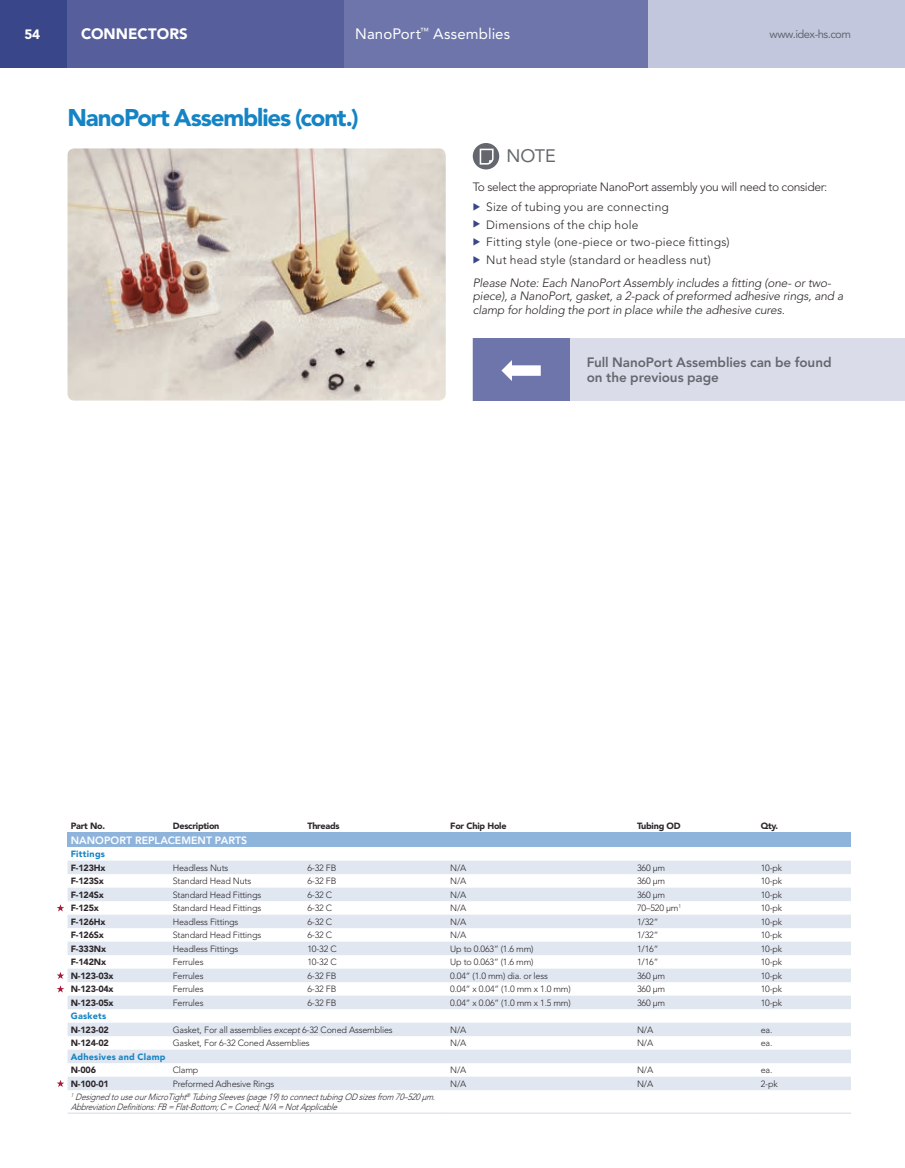
<style>
.page{position:relative;width:905px;height:1168px;background:#fff}
.page>*{position:absolute;margin:0;border:0;box-sizing:border-box;transform-origin:0 0}
.t1{font:900 24px "Avenir";letter-spacing:-.045em;color:#1584c5}
.t2{font:18px "Avenir LT Std";color:#64686e}
.t3{font:15px "Avenir LT Std";letter-spacing:.01em;color:#fff}
.t4{font:900 15px "Avenir";letter-spacing:.005em;color:#fff}
.t5{font:800 13.5px/15px "Avenir LT Std";letter-spacing:-.005em;color:#64686e}
.t6{font:900 13.5px "Avenir";color:#fff}
.t7{font:italic 300 12px/13.5px "Avenir LT Std";letter-spacing:-.01em;color:#2d272c}
.t8{font:300 12px/17.7px "Avenir LT Std";letter-spacing:.015em;color:#2d272c}
.t9{font:300 12px/19.8px "Avenir LT Std";letter-spacing:-.03em;color:#2d272c}
.t10{font:11.25px "Avenir LT Std";letter-spacing:-.05em;color:#64686e}
.t11{font:800 10.5px "Avenir LT Std";letter-spacing:.005em;color:#fff}
.t12{font:300 9px "Avenir LT Std";letter-spacing:-.02em;color:#2d272c}
.t13{font:900 9px "Avenir";letter-spacing:-.02em;color:#2d272c}
.t14{font:italic 300 9px/9.8px "Avenir LT Std";letter-spacing:-.025em;color:#2d272c;scale:.9 1}
.t15{font:900 9px "Avenir";letter-spacing:.03em;color:#1584c5}
.s1{font-style:italic}
</style>
<div class="page">
<div style="left:68px;top:833px;width:782px;height:14px;background:#8fb4dc"></div>
<svg style="left:68px;top:860px;width:782px;height:230px;fill:#e0e7f0"></svg>
<hr style="left:68px;top:1112px;width:102px;height:2px;background:#e0e7f0">
<hr style="left:170px;top:1112px;width:134px;height:2px;background:#e0e7f0">
<hr style="left:304px;top:1112px;width:143px;height:2px;background:#e0e7f0">
<hr style="left:447px;top:1112px;width:187px;height:2px;background:#e0e7f0">
<hr style="left:634px;top:1112px;width:123px;height:2px;background:#e0e7f0">
<hr style="left:757px;top:1112px;width:93px;height:2px;background:#e0e7f0">
<svg style="left:57px;top:832px;width:11px;height:258px"></svg>
<svg style="left:472px;top:143px;width:27px;height:26px"></svg>
<svg style="left:479px;top:149px;width:14px;height:16px"></svg>
<div style="left:472px;top:338px;width:432px;height:62px;background:#dadde9"></div>
<div style="left:472px;top:338px;width:97px;height:62px;background:#6d75aa"></div>
<img style="left:68px;top:148px;width:377px;height:252px">
<div style="left:0;top:0;width:904px;height:68px;background:#c2c7dd"></div>
<div style="left:0;top:0;width:68px;height:68px;background:#394689"></div>
<div style="left:68px;top:0;width:276px;height:67px;background:#565f9c"></div>
<div style="left:344px;top:0;width:304px;height:68px;background:#6d75aa"></div>
<h3 class="t6" style="left:25px;top:26px;width:17px">54</h3>
<h3 class="t4" style="left:81px;top:25px;width:108px">CONNECTORS</h3>
<h3 class="t3" style="left:355px;top:25px;width:156px">NanoPort<sup>™</sup> Assemblies</h3>
<p class="t10" style="left:769px;top:28px;width:83px">www.idex-hs.com</p>
<h1 class="t1" style="left:68px;top:103px;width:292px">NanoPort Assemblies (cont.)</h1>
<h2 class="t2" style="left:506px;top:145px;width:51px">NOTE</h2>
<h3 class="t9" style="left:486px;top:177px;width:342px;text-indent:-14px">To select the appropriate NanoPort assembly you will need to consider:<br>Size of tubing you are connecting</h3>
<h3 class="t8" style="left:486px;top:216px;width:245px">Dimensions of the chip hole<br>Fitting style (one-piece or two-piece fittings)<br>Nut head style (standard or headless nut)</h3>
<h3 class="t7" style="left:472px;top:276px;width:372px">Please Note: Each NanoPort Assembly includes a fitting (one- or two&shy;piece), a NanoPort, gasket, a 2-pack of preformed adhesive rings, and a clamp for holding the port in place while the adhesive cures.</h3>
<h3 class="t5" style="left:586px;top:355px;width:246px">Full NanoPort Assemblies can be found on the previous page</h3>
<p class="t13" style="left:71px;top:821px;width:36px">Part No.</p>
<p class="t13" style="left:173px;top:821px;width:48px">Description</p>
<p class="t13" style="left:307px;top:821px;width:34px">Threads</p>
<p class="t13" style="left:450px;top:821px;width:58px">For Chip Hole</p>
<p class="t13" style="left:637px;top:821px;width:45px">Tubing OD</p>
<p class="t13" style="left:760px;top:821px;width:19px">Qty.</p>
<p class="t11" style="left:71px;top:834px;width:178px">NANOPORT REPLACEMENT PARTS</p>
<p class="t15" style="left:71px;top:849px;width:36px">Fittings</p>
<p class="t13" style="left:71px;top:862px;width:36px">F-123Hx</p>
<p class="t12" style="left:173px;top:862px;width:57px">Headless Nuts</p>
<p class="t12" style="left:307px;top:862px;width:30px">6-32 FB</p>
<p class="t12" style="left:450px;top:862px;width:18px">N/A</p>
<p class="t12" style="left:637px;top:862px;width:30px">360 µm</p>
<p class="t12" style="left:760px;top:862px;width:23px">10-pk</p>
<p class="t13" style="left:71px;top:876px;width:35px">F-123Sx</p>
<p class="t12" style="left:173px;top:876px;width:80px">Standard Head Nuts</p>
<p class="t12" style="left:307px;top:876px;width:30px">6-32 FB</p>
<p class="t12" style="left:450px;top:876px;width:18px">N/A</p>
<p class="t12" style="left:637px;top:876px;width:30px">360 µm</p>
<p class="t12" style="left:760px;top:876px;width:23px">10-pk</p>
<p class="t13" style="left:71px;top:889px;width:35px">F-124Sx</p>
<p class="t12" style="left:173px;top:889px;width:90px">Standard Head Fittings</p>
<p class="t12" style="left:307px;top:889px;width:26px">6-32 C</p>
<p class="t12" style="left:450px;top:889px;width:18px">N/A</p>
<p class="t12" style="left:637px;top:889px;width:30px">360 µm</p>
<p class="t12" style="left:760px;top:889px;width:23px">10-pk</p>
<p class="t13" style="left:71px;top:903px;width:30px">F-125x</p>
<p class="t12" style="left:173px;top:903px;width:90px">Standard Head Fittings</p>
<p class="t12" style="left:307px;top:903px;width:26px">6-32 C</p>
<p class="t12" style="left:450px;top:903px;width:18px">N/A</p>
<p class="t12" style="left:637px;top:903px;width:46px">70–520 µm<sup>1</sup></p>
<p class="t12" style="left:760px;top:903px;width:23px">10-pk</p>
<p class="t13" style="left:71px;top:916px;width:36px">F-126Hx</p>
<p class="t12" style="left:173px;top:916px;width:67px">Headless Fittings</p>
<p class="t12" style="left:307px;top:916px;width:26px">6-32 C</p>
<p class="t12" style="left:450px;top:916px;width:18px">N/A</p>
<p class="t12" style="left:637px;top:916px;width:23px">1/32”</p>
<p class="t12" style="left:760px;top:916px;width:23px">10-pk</p>
<p class="t13" style="left:71px;top:930px;width:35px">F-126Sx</p>
<p class="t12" style="left:173px;top:930px;width:90px">Standard Head Fittings</p>
<p class="t12" style="left:307px;top:930px;width:26px">6-32 C</p>
<p class="t12" style="left:450px;top:930px;width:18px">N/A</p>
<p class="t12" style="left:637px;top:930px;width:23px">1/32”</p>
<p class="t12" style="left:760px;top:930px;width:23px">10-pk</p>
<p class="t13" style="left:71px;top:943px;width:37px">F-333Nx</p>
<p class="t12" style="left:173px;top:943px;width:67px">Headless Fittings</p>
<p class="t12" style="left:307px;top:943px;width:31px">10-32 C</p>
<p class="t12" style="left:450px;top:943px;width:85px">Up to 0.063” (1.6 mm)</p>
<p class="t12" style="left:637px;top:943px;width:23px">1/16”</p>
<p class="t12" style="left:760px;top:943px;width:23px">10-pk</p>
<p class="t13" style="left:71px;top:957px;width:37px">F-142Nx</p>
<p class="t12" style="left:173px;top:957px;width:32px">Ferrules</p>
<p class="t12" style="left:307px;top:957px;width:31px">10-32 C</p>
<p class="t12" style="left:450px;top:957px;width:85px">Up to 0.063” (1.6 mm)</p>
<p class="t12" style="left:637px;top:957px;width:23px">1/16”</p>
<p class="t12" style="left:760px;top:957px;width:23px">10-pk</p>
<p class="t13" style="left:71px;top:970px;width:44px">N-123-03x</p>
<p class="t12" style="left:173px;top:970px;width:32px">Ferrules</p>
<p class="t12" style="left:307px;top:970px;width:30px">6-32 FB</p>
<p class="t12" style="left:450px;top:970px;width:99px">0.04” (1.0 mm) dia. or less</p>
<p class="t12" style="left:637px;top:970px;width:30px">360 µm</p>
<p class="t12" style="left:760px;top:970px;width:23px">10-pk</p>
<p class="t13" style="left:71px;top:984px;width:44px">N-123-04x</p>
<p class="t12" style="left:173px;top:984px;width:32px">Ferrules</p>
<p class="t12" style="left:307px;top:984px;width:30px">6-32 FB</p>
<p class="t12" style="left:450px;top:984px;width:122px">0.04” x 0.04” (1.0 mm x 1.0 mm)</p>
<p class="t12" style="left:637px;top:984px;width:30px">360 µm</p>
<p class="t12" style="left:760px;top:984px;width:23px">10-pk</p>
<p class="t13" style="left:71px;top:997px;width:44px">N-123-05x</p>
<p class="t12" style="left:173px;top:997px;width:32px">Ferrules</p>
<p class="t12" style="left:307px;top:997px;width:30px">6-32 FB</p>
<p class="t12" style="left:450px;top:997px;width:122px">0.04” x 0.06” (1.0 mm x 1.5 mm)</p>
<p class="t12" style="left:637px;top:997px;width:30px">360 µm</p>
<p class="t12" style="left:760px;top:997px;width:23px">10-pk</p>
<p class="t15" style="left:71px;top:1011px;width:37px">Gaskets</p>
<p class="t13" style="left:71px;top:1024px;width:40px">N-123-02</p>
<p class="t12" style="left:173px;top:1024px;width:221px">Gasket, For all assemblies <span class="s1">except</span> 6-32 Coned Assemblies</p>
<p class="t12" style="left:450px;top:1024px;width:18px">N/A</p>
<p class="t12" style="left:637px;top:1024px;width:18px">N/A</p>
<p class="t12" style="left:760px;top:1024px;width:13px">ea.</p>
<p class="t13" style="left:71px;top:1038px;width:40px">N-124-02</p>
<p class="t12" style="left:173px;top:1038px;width:138px">Gasket, For 6-32 Coned Assemblies</p>
<p class="t12" style="left:450px;top:1038px;width:18px">N/A</p>
<p class="t12" style="left:637px;top:1038px;width:18px">N/A</p>
<p class="t12" style="left:760px;top:1038px;width:13px">ea.</p>
<p class="t15" style="left:71px;top:1051px;width:96px">Adhesives and Clamp</p>
<p class="t13" style="left:71px;top:1065px;width:27px">N-006</p>
<p class="t12" style="left:173px;top:1065px;width:27px">Clamp</p>
<p class="t12" style="left:450px;top:1065px;width:18px">N/A</p>
<p class="t12" style="left:637px;top:1065px;width:18px">N/A</p>
<p class="t12" style="left:760px;top:1065px;width:13px">ea.</p>
<p class="t13" style="left:71px;top:1078px;width:40px">N-100-01</p>
<p class="t12" style="left:173px;top:1078px;width:103px">Preformed Adhesive Rings</p>
<p class="t12" style="left:450px;top:1078px;width:18px">N/A</p>
<p class="t12" style="left:637px;top:1078px;width:18px">N/A</p>
<p class="t12" style="left:760px;top:1078px;width:18px">2-pk</p>
<p class="t14" style="left:71px;top:1092px;width:408px"><sup>1</sup> Designed to use ourMicroTight<sup>®</sup> Tubing Sleeves(page 19)to connecttubing OD sizesfrom 70–520 µm.<br>Abbreviation Definitions:FB = Flat-Bottom;C = Coned;N/A = NotApplicable</p>
</div>
